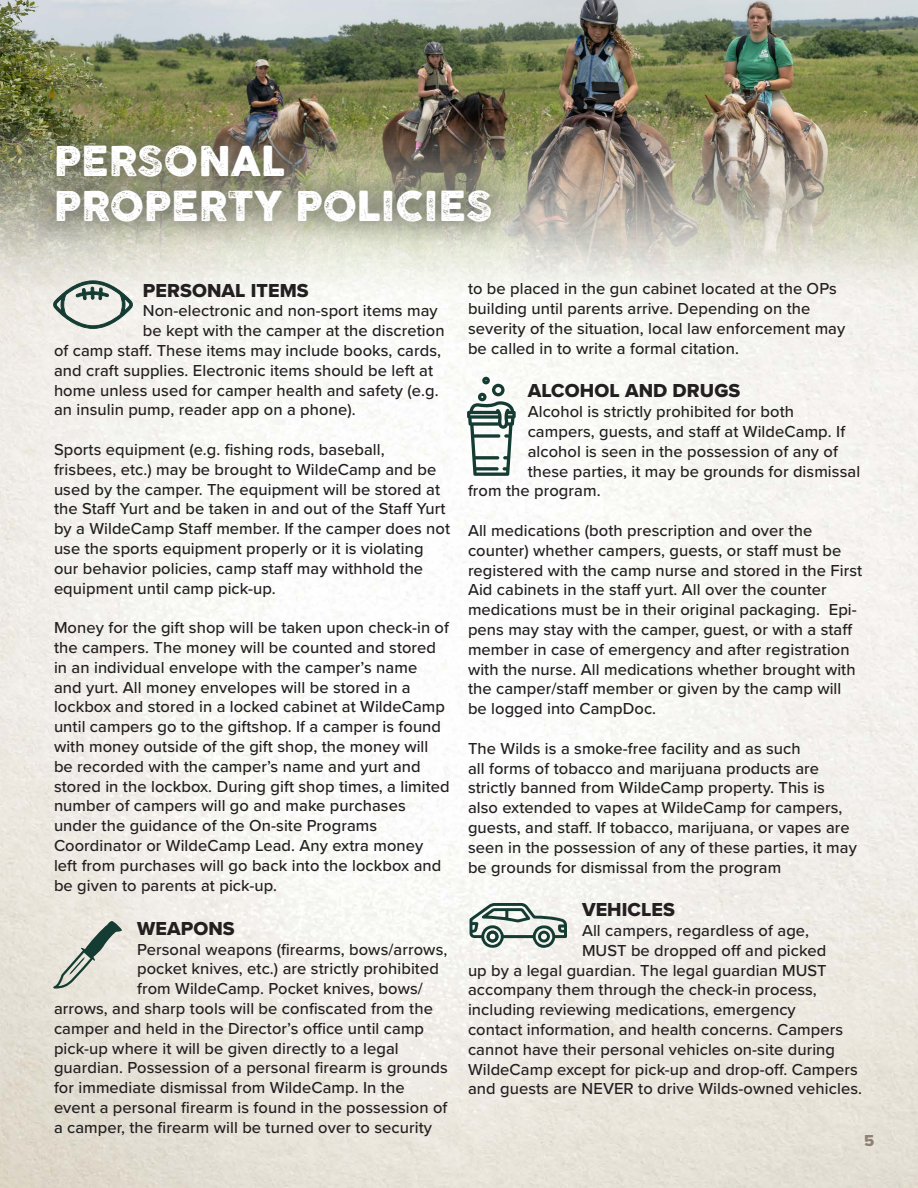
<style>
.page{position:relative;width:918px;height:1188px;background:#fff}
.page>*{position:absolute;margin:0;border:0;box-sizing:border-box;transform-origin:0 0}
.t1{font:40.5px "COCOGOOSELETTERPRESS";color:#fff}
.t2{font:19.5px "Proxima Nova Extrabld";letter-spacing:.005em;color:#231f20}
.t3{font:500 16.5px/19.8px "Proxima Nova";letter-spacing:.005em;color:#231f20}
.t4{font:16.5px "Proxima Nova Extrabld";color:#8f8174}
</style>
<div class="page">
<img style="left:0;top:0;width:918px;height:1188px">
<img style="left:1px;top:0;width:917px;height:315px">
<svg style="left:469px;top:903px;width:98px;height:45px"></svg>
<svg style="left:52px;top:248px;width:82px;height:103px;background:#d2d5ce"></svg>
<svg style="left:53px;top:921px;width:69px;height:68px;background:#c6c9c0"></svg>
<svg style="left:467px;top:377px;width:49px;height:99px"></svg>
<div style="left:30px;top:120px;width:487px;height:128px;background:#323332;opacity:.48"></div>
<p class="t1" style="left:54px;top:139px;width:233px">PERSONAL</p>
<p class="t1" style="left:54px;top:184px;width:440px">PROPERTY POLICIES</p>
<p class="t2" style="left:143px;top:276px;width:167px">PERSONAL ITEMS</p>
<p class="t3" style="left:143px;top:300px;width:296px">Non-electronic and non-sport items may</p>
<p class="t3" style="left:143px;top:320px;width:303px">be kept with the camper at the discretion</p>
<p class="t3" style="left:54px;top:340px;width:389px">of camp staff. These items may include books, cards,</p>
<p class="t3" style="left:54px;top:360px;width:381px">and craft supplies. Electronic items should be left at</p>
<p class="t3" style="left:54px;top:380px;width:386px">home unless used for camper health and safety (e.g.</p>
<p class="t3" style="left:54px;top:399px;width:303px">an insulin pump, reader app on a phone).</p>
<p class="t3" style="left:54px;top:439px;width:398px">Sports equipment (e.g. fishing rods, baseball, frisbees, etc.) may be brought to WildeCamp and be used by the camper. The equipment will be stored at the Staff Yurt and be taken in and out of the Staff Yurt by a WildeCamp Staff member. If the camper does not use the sports equipment properly or it is violating our behavior policies, camp staff may withhold the equipment until camp pick-up.</p>
<p class="t3" style="left:54px;top:617px;width:397px">Money for the gift shop will be taken upon check-in of the campers. The money will be counted and stored in an individual envelope with the camper’s name<br>and yurt. All money envelopes will be stored in a lockbox and stored in a locked cabinet at WildeCamp until campers go to the giftshop. If a camper is found with money outside of the gift shop, the money will be recorded with the camper’s name and yurt and stored in the lockbox. During gift shop times, a limited number of campers will go and make purchases under the guidance of the On-site Programs Coordinator or WildeCamp Lead. Any extra money left from purchases will go back into the lockbox and be given to parents at pick-up.</p>
<p class="t2" style="left:137px;top:914px;width:99px">WEAPONS</p>
<p class="t3" style="left:137px;top:939px;width:312px">Personal weapons (firearms, bows/arrows,</p>
<p class="t3" style="left:137px;top:958px;width:303px">pocket knives, etc.) are strictly prohibited</p>
<p class="t3" style="left:137px;top:978px;width:287px">from WildeCamp. Pocket knives, bows/</p>
<p class="t3" style="left:54px;top:998px;width:380px">arrows, and sharp tools will be confiscated from the</p>
<p class="t3" style="left:54px;top:1018px;width:372px">camper and held in the Director’s office until camp</p>
<p class="t3" style="left:54px;top:1038px;width:346px">pick-up where it will be given directly to a legal</p>
<p class="t3" style="left:54px;top:1057px;width:395px">guardian. Possession of a personal firearm is grounds</p>
<p class="t3" style="left:54px;top:1077px;width:352px">for immediate dismissal from WildeCamp. In the</p>
<p class="t3" style="left:54px;top:1097px;width:395px">event a personal firearm is found in the possession of</p>
<p class="t3" style="left:54px;top:1117px;width:380px">a camper, the firearm will be turned over to security</p>
<p class="t3" style="left:468px;top:278px;width:379px">to be placed in the gun cabinet located at the OPs building until parents arrive. Depending on the severity of the situation, local law enforcement may be called in to write a formal citation.</p>
<p class="t2" style="left:528px;top:376px;width:214px">ALCOHOL AND DRUGS</p>
<p class="t3" style="left:528px;top:401px;width:268px">Alcohol is strictly prohibited for both</p>
<p class="t3" style="left:528px;top:421px;width:319px">campers, guests, and staff at WildeCamp. If</p>
<p class="t3" style="left:528px;top:441px;width:312px">alcohol is seen in the possession of any of</p>
<p class="t3" style="left:528px;top:461px;width:334px">these parties, it may be grounds for dismissal</p>
<p class="t3" style="left:468px;top:480px;width:134px">from the program.</p>
<p class="t3" style="left:468px;top:520px;width:396px">All medications (both prescription and over the counter) whether campers, guests, or staff must be registered with the camp nurse and stored in the First Aid cabinets in the staff yurt. All over the counter medications must be in their original packaging. Epi&shy;pens may stay with the camper, guest, or with a staff member in case of emergency and after registration with the nurse. All medications whether brought with the camper/staff member or given by the camp will be logged into CampDoc.</p>
<p class="t3" style="left:468px;top:738px;width:390px">The Wilds is a smoke-free facility and as such<br>all forms of tobacco and marijuana products are strictly banned from WildeCamp property. This is also extended to vapes at WildeCamp for campers, guests, and staff. If tobacco, marijuana, or vapes are seen in the possession of any of these parties, it may be grounds for dismissal from the program</p>
<p class="t2" style="left:582px;top:895px;width:95px">VEHICLES</p>
<p class="t3" style="left:582px;top:920px;width:229px">All campers, regardless of age,</p>
<p class="t3" style="left:582px;top:940px;width:246px">MUST be dropped off and picked</p>
<p class="t3" style="left:468px;top:960px;width:360px">up by a legal guardian. The legal guardian MUST</p>
<p class="t3" style="left:468px;top:979px;width:350px">accompany them through the check-in process,</p>
<p class="t3" style="left:468px;top:999px;width:329px">including reviewing medications, emergency</p>
<p class="t3" style="left:468px;top:1019px;width:377px">contact information, and health concerns. Campers</p>
<p class="t3" style="left:468px;top:1039px;width:369px">cannot have their personal vehicles on-site during</p>
<p class="t3" style="left:468px;top:1059px;width:391px">WildeCamp except for pick-up and drop-off. Campers</p>
<p class="t3" style="left:468px;top:1078px;width:396px">and guests are NEVER to drive Wilds-owned vehicles.</p>
<p class="t4" style="left:864px;top:1128px;width:12px">5</p>
</div>
